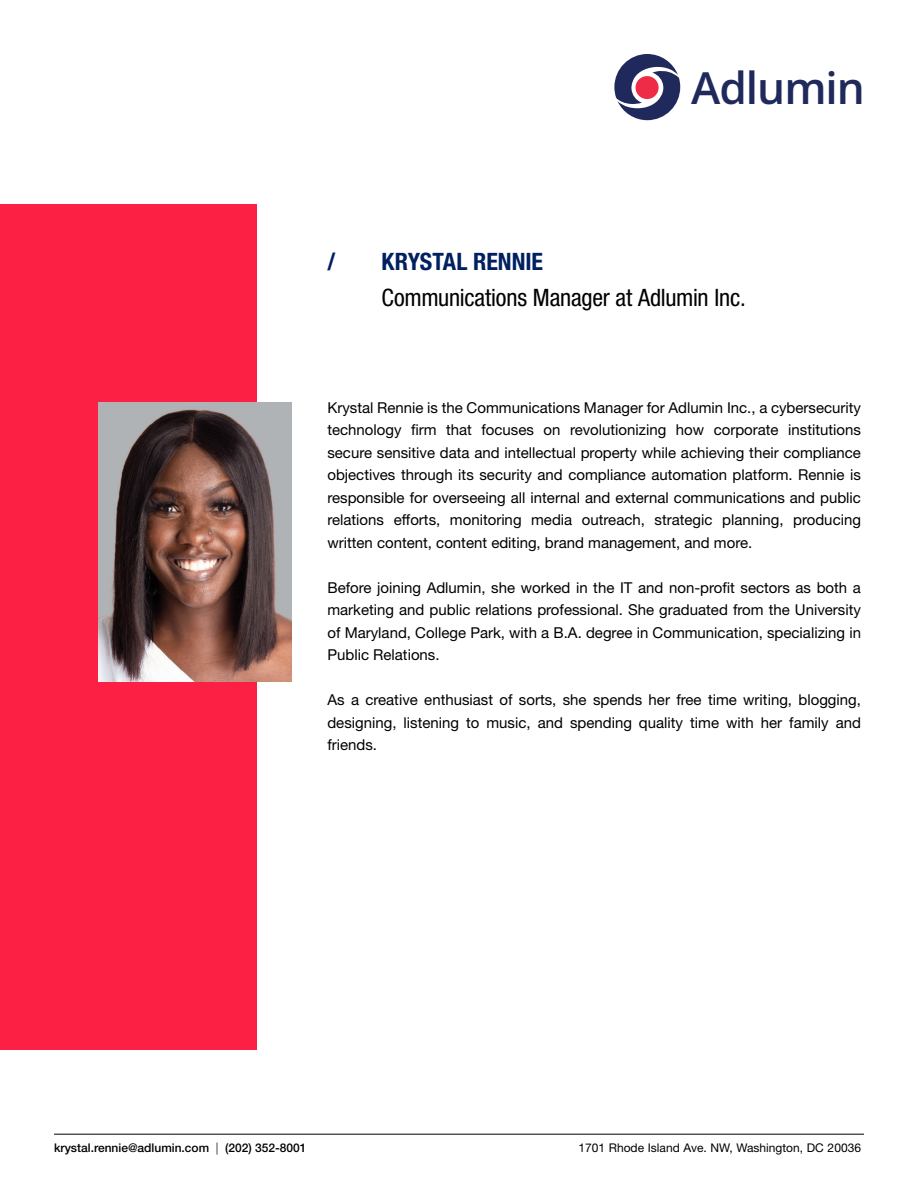
<style>
.page{position:relative;width:918px;height:1188px;background:#fff}
.page>*{position:absolute;margin:0;border:0;box-sizing:border-box;transform-origin:0 0}
.t1{font:600 44.25px "Open Sans";letter-spacing:-.025em;color:#1f295c}
.t2{font:condensed 24px "Helvetica Neue LT Pro";letter-spacing:-.01em;color:#000}
.t3{font:700 condensed 24px "Helvetica Neue LT Pro";color:#002060}
.t4{font:15px/22.5px "Helvetica Neue LT Pro";color:#000;text-align:justify}
.t5{font:500 12px "Helvetica Neue LT Pro";color:#000}
.t6{font:12px "Helvetica Neue LT Pro";color:#000}
.s1{font-weight:300}
</style>
<div class="page">
<svg style="left:614px;top:54px;width:66px;height:66px"></svg>
<div style="left:636px;top:76px;width:23px;height:23px;background:#ee2c48;border-radius:50%"></div>
<div style="left:0;top:204px;width:257px;height:846px;background:#fc2044"></div>
<hr style="left:54px;top:1134px;width:810px;height:1px;background:#000">
<img style="left:99px;top:402px;width:192px;height:279px">
<h1 class="t1" style="left:691px;top:58px;width:175px">Adlumin</h1>
<h2 class="t3" style="left:327px;top:247px;width:9px">/</h2>
<h2 class="t3" style="left:381px;top:247px;width:163px">KRYSTAL RENNIE</h2>
<h2 class="t2" style="left:381px;top:283px;width:366px">Communications Manager at Adlumin Inc.</h2>
<p class="t4" style="left:327px;top:396px;width:535px">Krystal Rennie is the Communications Manager for Adlumin Inc., a cybersecurity technology firm that focuses on revolutionizing how corporate institutions secure sensitive data and intellectual property while achieving their compliance objectives through its security and compliance automation platform. Rennie is responsible for overseeing all internal and external communications and public relations efforts, monitoring media outreach, strategic planning, producing written content, content editing, brand management, and more.</p>
<p class="t4" style="left:327px;top:576px;width:535px">Before joining Adlumin, she worked in the IT and non-profit sectors as both a marketing and public relations professional. She graduated from the University of Maryland, College Park, with a B.A. degree in Communication, specializing in Public Relations.</p>
<p class="t4" style="left:327px;top:688px;width:535px">As a creative enthusiast of sorts, she spends her free time writing, blogging, designing, listening to music, and spending quality time with her family and friends.</p>
<p class="t5" style="left:54px;top:1140px;width:254px">krystal.rennie@adlumin.com <span class="s1">|</span> (202) 352-8001</p>
<p class="t6" style="left:578px;top:1140px;width:284px">1701 Rhode Island Ave. NW, Washington, DC 20036</p>
</div>
